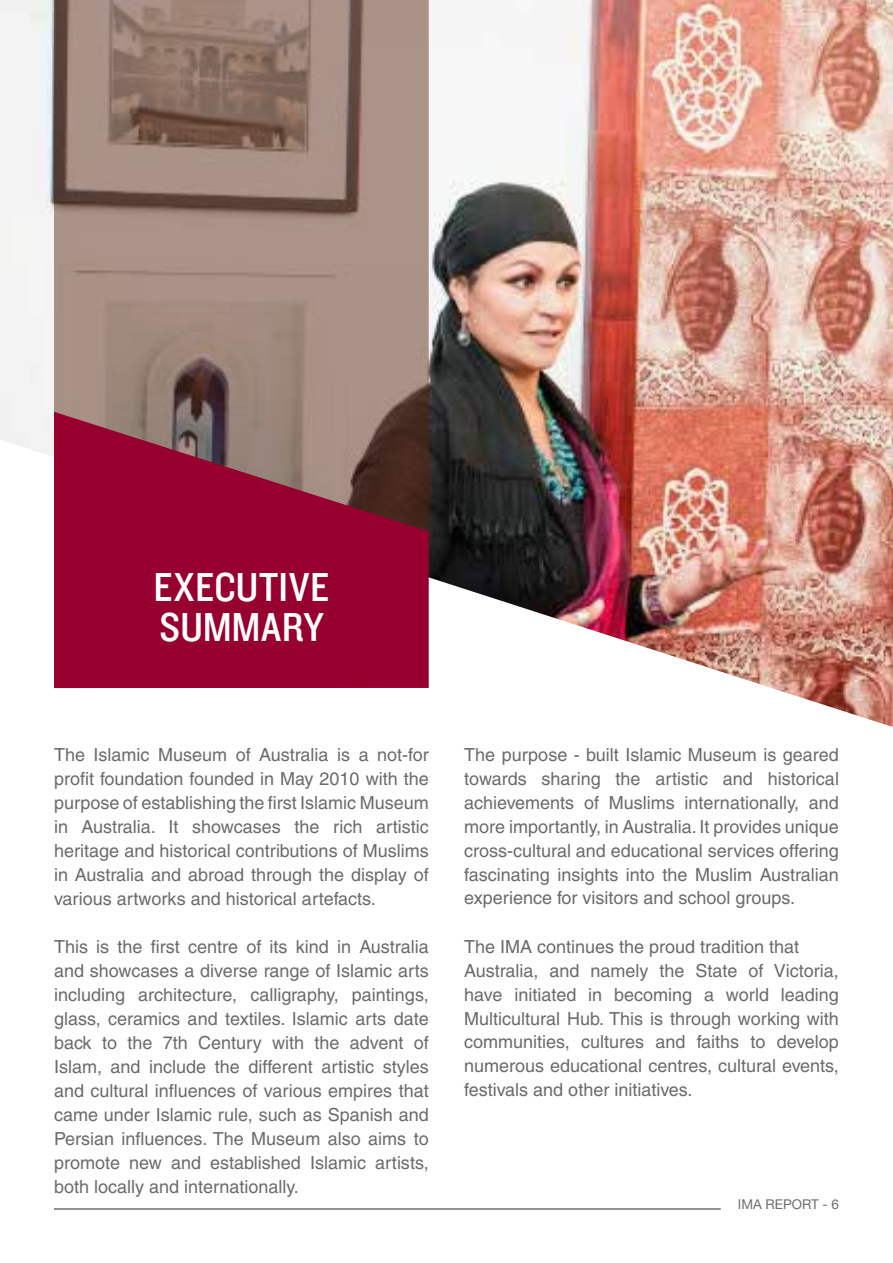
<style>
.page{position:relative;width:893px;height:1263px;background:#fff}
.page>*{position:absolute;margin:0;border:0;box-sizing:border-box;transform-origin:0 0}
.t1{font:42px/40.5px "Knockout HTF30 Junior Welterwt";letter-spacing:.01em;color:#fff}
.t2{font:18px/24px "Helvetica CE";color:#6b6b6a;text-align:justify}
.t3{font:13.5px "Helvetica Neue LT Std";color:#6d6e71}
</style>
<div class="page">
<hr style="left:54px;top:1208px;width:667px;height:2px;background:#6d6e71">
<img style="left:0;top:0;width:893px;height:727px">
<svg style="left:54px;top:0;width:375px;height:412px;background:#9b8379"></svg>
<svg style="left:54px;top:412px;width:375px;height:276px;background:#921538"></svg>
<h1 class="t1" style="left:154px;top:568px;width:177px">EXECUTIVE<br>SUMMARY</h1>
<p class="t2" style="left:54px;top:742px;width:376px">The Islamic Museum of Australia is a not-for profit foundation founded in May 2010 with the purpose of establishing the first Islamic Museum in Australia. It showcases the rich artistic heritage and historical contributions of Muslims in Australia and abroad through the display of various artworks and historical artefacts.</p>
<p class="t2" style="left:54px;top:934px;width:376px">This is the first centre of its kind in Australia and showcases a diverse range of Islamic arts including architecture, calligraphy, paintings, glass, ceramics and textiles. Islamic arts date back to the 7th Century with the advent of Islam, and include the different artistic styles and cultural influences of various empires that came under Islamic rule, such as Spanish and Persian influences. The Museum also aims to promote new and established Islamic artists, both locally and internationally.</p>
<p class="t2" style="left:464px;top:742px;width:376px">The purpose - built Islamic Museum is geared towards sharing the artistic and historical achievements of Muslims internationally, and more importantly, in Australia. It provides unique cross-cultural and educational services offering fascinating insights into the Muslim Australian experience for visitors and school groups.</p>
<p class="t2" style="left:464px;top:934px;width:376px;text-align:left">The IMA continues the proud tradition that Australia, and namely the State of Victoria, have initiated in becoming a world leading Multicultural Hub. This is through working with communities, cultures and faiths to develop numerous educational centres, cultural events, festivals and other initiatives.</p>
<p class="t3" style="left:738px;top:1196px;width:103px">IMA REPORT - 6</p>
</div>
